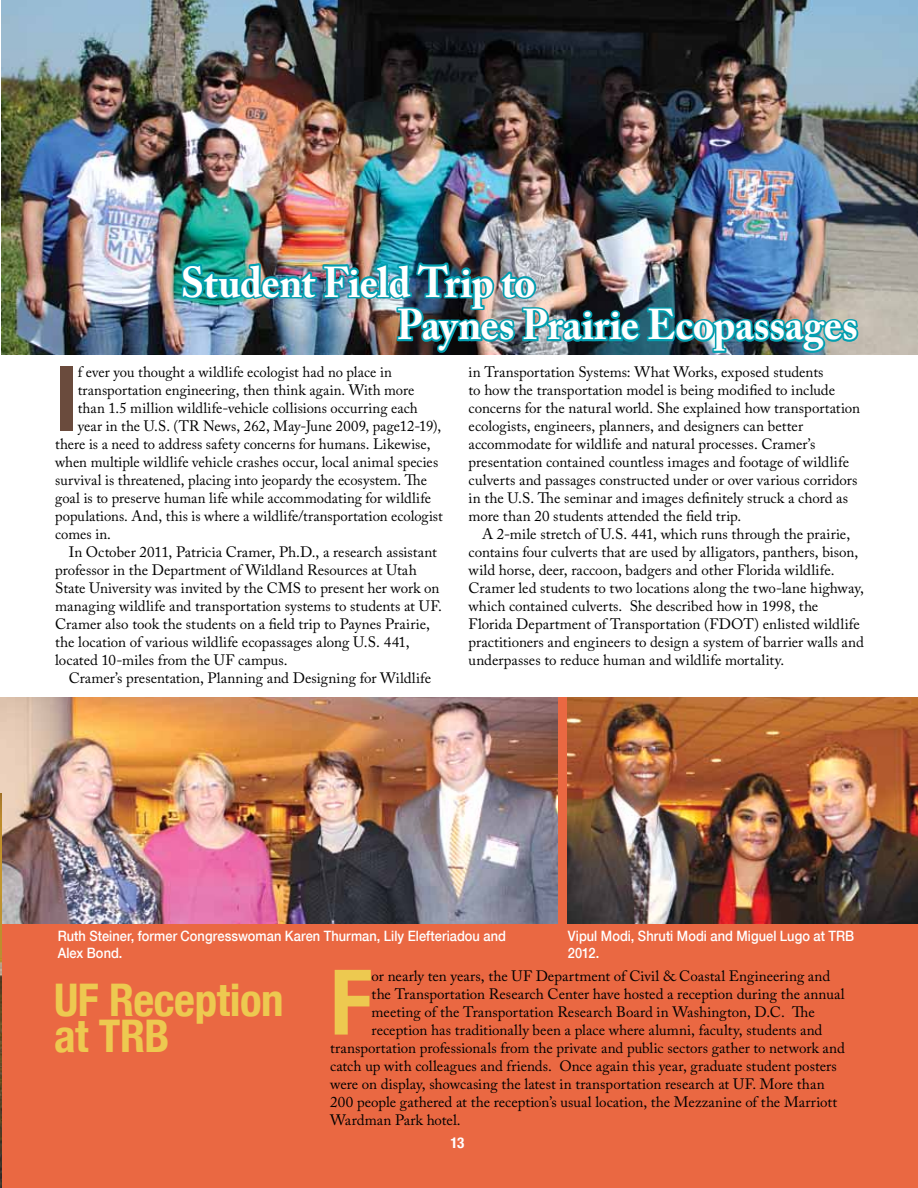
<style>
.page{position:relative;width:918px;height:1188px;background:#fff}
.page>*{position:absolute;margin:0;border:0;box-sizing:border-box;transform-origin:0 0}
.t1{font:700 condensed 90.6px "Helvetica Neue";color:#6a4b3d}
.t2{font:700 condensed 90.6px "Helvetica Neue";color:#edc950}
.t3{font:700 condensed 45px/36px "Helvetica Neue";letter-spacing:-.01em;color:#edc950}
.t4{font:700 42.9px/42.9px "Adobe Caslon Pro";letter-spacing:-.01em;color:#fff;scale:.95 1}
.t5{font:15px/18px "Adobe Caslon Pro";color:#000}
.t6{font:700 condensed 15px "Helvetica Neue";color:#fff}
.t7{font:500 14.25px/17.1px "Helvetica Neue";letter-spacing:.005em;color:#fff;scale:.9 1}
</style>
<div class="page">
<div style="left:0;top:697px;width:918px;height:491px;background:#ea6842"></div>
<img style="left:0;top:698px;width:179px;height:226px">
<img style="left:860px;top:697px;width:58px;height:227px">
<img style="left:1px;top:0;width:917px;height:355px">
<img style="left:179px;top:0;width:681px;height:924px">
<img style="left:0;top:794px;width:1px;height:394px">
<h3 class="t4" style="left:397px;top:260px;width:487px;text-indent:-216px">Student Field Trip to<br>Paynes Prairie Ecopassages</h3>
<h1 class="t1" style="left:55px;top:344px;width:24px">I</h1>
<p class="t5" style="left:78px;top:363px;width:316px">f ever you thought a wildlife ecologist had no place in</p>
<p class="t5" style="left:78px;top:381px;width:338px">transportation engineering, then think again. With more</p>
<p class="t5" style="left:78px;top:399px;width:342px">than 1.5 million wildlife-vehicle collisions occurring each</p>
<p class="t5" style="left:78px;top:417px;width:365px">year in the U.S. (TR News, 262, May-June 2009, page12-19),</p>
<p class="t5" style="left:55px;top:435px;width:377px">there is a need to address safety concerns for humans. Likewise,</p>
<p class="t5" style="left:55px;top:453px;width:385px">when multiple wildlife vehicle crashes occur, local animal species</p>
<p class="t5" style="left:55px;top:471px;width:373px">survival is threatened, placing into jeopardy the ecosystem. The</p>
<p class="t5" style="left:55px;top:489px;width:377px">goal is to preserve human life while accommodating for wildlife</p>
<p class="t5" style="left:55px;top:507px;width:389px">populations. And, this is where a wildlife/transportation ecologist</p>
<p class="t5" style="left:55px;top:525px;width:57px">comes in.</p>
<p class="t5" style="left:69px;top:543px;width:370px">In October 2011, Patricia Cramer, Ph.D., a research assistant</p>
<p class="t5" style="left:55px;top:561px;width:363px">professor in the Department of Wildland Resources at Utah</p>
<p class="t5" style="left:55px;top:579px;width:386px">State University was invited by the CMS to present her work on</p>
<p class="t5" style="left:55px;top:597px;width:388px">managing wildlife and transportation systems to students at UF.</p>
<p class="t5" style="left:55px;top:615px;width:376px">Cramer also took the students on a field trip to Paynes Prairie,</p>
<p class="t5" style="left:55px;top:633px;width:356px">the location of various wildlife ecopassages along U.S. 441,</p>
<p class="t5" style="left:55px;top:651px;width:234px">located 10-miles from the UF campus.</p>
<p class="t5" style="left:69px;top:669px;width:364px">Cramer’s presentation, Planning and Designing for Wildlife</p>
<p class="t5" style="left:469px;top:363px;width:393px">in Transportation Systems: What Works, exposed students<br>to how the transportation model is being modified to include concerns for the natural world. She explained how transportation ecologists, engineers, planners, and designers can better accommodate for wildlife and natural processes. Cramer’s presentation contained countless images and footage of wildlife culverts and passages constructed under or over various corridors in the U.S. The seminar and images definitely struck a chord as more than 20 students attended the field trip.</p>
<p class="t5" style="left:469px;top:525px;width:397px;text-indent:14px">A 2-mile stretch of U.S. 441, which runs through the prairie, contains four culverts that are used by alligators, panthers, bison, wild horse, deer, raccoon, badgers and other Florida wildlife.<br>Cramer led students to two locations along the two-lane highway, which contained culverts. She described how in 1998, the Florida Department of Transportation (FDOT) enlisted wildlife practitioners and engineers to design a system of barrier walls and underpasses to reduce human and wildlife mortality.</p>
<p class="t7" style="left:58px;top:928px;width:500px">Ruth Steiner, former Congresswoman Karen Thurman, Lily Elefteriadou and<br>Alex Bond.</p>
<p class="t7" style="left:568px;top:928px;width:320px">Vipul Modi, Shruti Modi and Miguel Lugo at TRB<br>2012.</p>
<h2 class="t3" style="left:54px;top:982px;width:231px">UF Reception at TRB</h2>
<h1 class="t2" style="left:330px;top:948px;width:43px">F</h1>
<p class="t5" style="left:372px;top:966px;width:460px">or nearly ten years, the UF Department of Civil &amp; Coastal Engineering and</p>
<p class="t5" style="left:372px;top:984px;width:475px">the Transportation Research Center have hosted a reception during the annual</p>
<p class="t5" style="left:372px;top:1002px;width:445px">meeting of the Transportation Research Board in Washington, D.C. The</p>
<p class="t5" style="left:372px;top:1020px;width:452px">reception has traditionally been a place where alumni, faculty, students and</p>
<p class="t5" style="left:330px;top:1038px;width:516px">transportation professionals from the private and public sectors gather to network and</p>
<p class="t5" style="left:330px;top:1056px;width:508px">catch up with colleagues and friends. Once again this year, graduate student posters</p>
<p class="t5" style="left:330px;top:1074px;width:496px">were on display, showcasing the latest in transportation research at UF. More than</p>
<p class="t5" style="left:330px;top:1092px;width:509px">200 people gathered at the reception’s usual location, the Mezzanine of the Marriott</p>
<p class="t5" style="left:330px;top:1110px;width:132px">Wardman Park hotel.</p>
<p class="t6" style="left:451px;top:1134px;width:15px">13</p>
</div>
